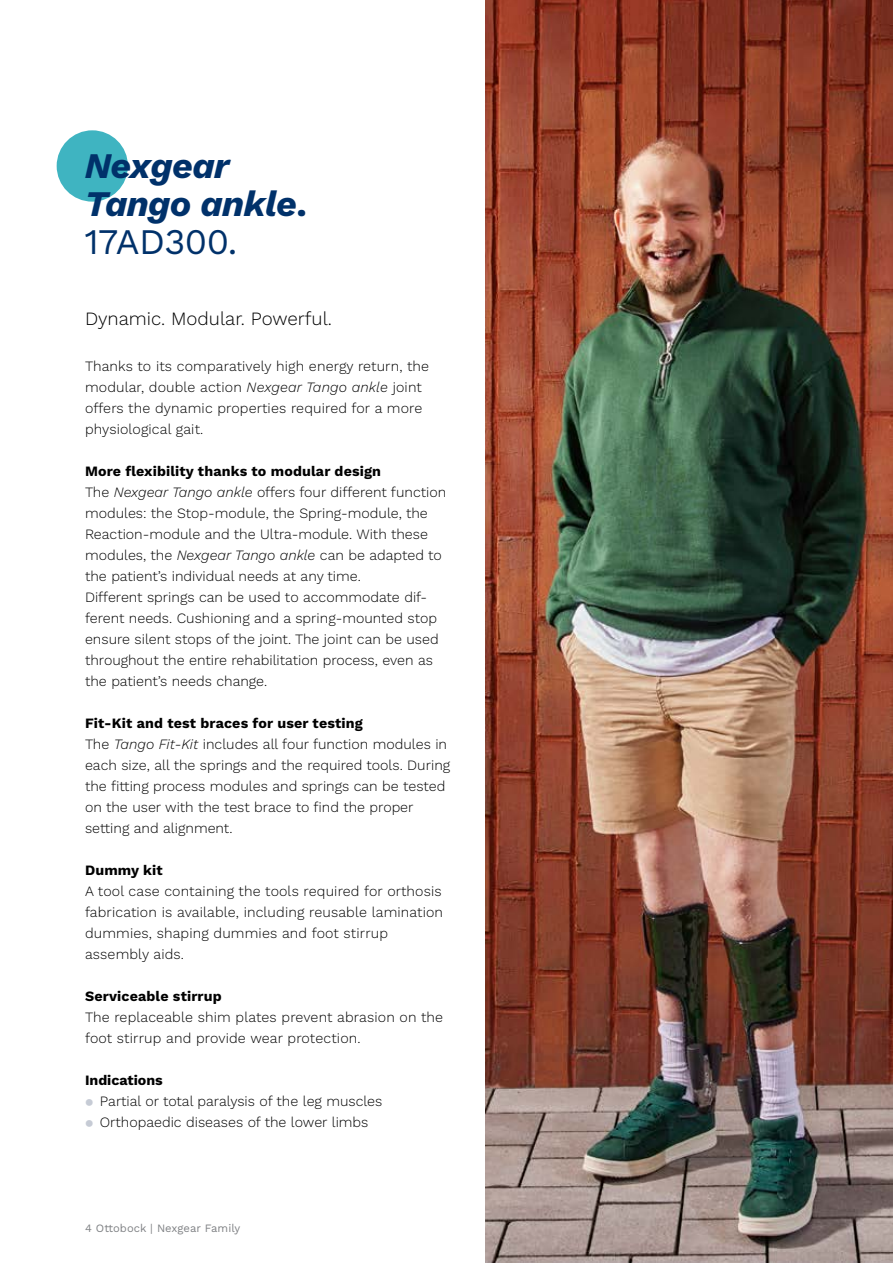
<style>
.page{position:relative;width:893px;height:1263px;background:#fff}
.page>*{position:absolute;margin:0;border:0;box-sizing:border-box;transform-origin:0 0}
.t1{font:italic 700 36px/38.1px "Work Sans";letter-spacing:-.015em;color:#00316a}
.t2{font:300 18.75px "Work Sans";color:#000}
.t3{font:300 14.25px/21px "Work Sans";color:#000}
.t4{font:700 14.25px "Work Sans";letter-spacing:.01em;color:#000}
.t5{font:11.25px "Work Sans";letter-spacing:.005em;color:#808285}
.s1{font-style:normal}
.s2{font-weight:400;font-style:normal}
.s3{font-style:italic}
.s4{font-weight:700}
.s5{color:#c6cbd5}
</style>
<div class="page">
<div style="left:57px;top:130px;width:71px;height:72px;background:#3fb4c1;border-radius:50%"></div>
<img style="left:485px;top:0;width:408px;height:1263px">
<h1 class="t1" style="left:85px;top:145px;width:224px">Nexgear<br>Tango ankle<span class="s1">.<br></span><span class="s2">17AD300.</span></h1>
<h2 class="t2" style="left:85px;top:305px;width:248px">Dynamic. Modular. Powerful.</h2>
<p class="t3" style="left:85px;top:355px;width:346px">Thanks to its comparatively high energy return, the modular, double action <span class="s3">Nexgear Tango ankle</span> joint offers the dynamic properties required for a more physiological gait.</p>
<p class="t3" style="left:85px;top:460px;width:363px"><span class="s4">More flexibility thanks to modular design<br></span>The <span class="s3">Nexgear Tango ankle</span> offers four different function modules: the Stop-module, the Spring-module, the Reaction-module and the Ultra-module. With these modules, the <span class="s3">Nexgear Tango ankle</span> can be adapted to the patient’s individual needs at any time.<br>Different springs can be used to accommodate dif&shy;ferent needs. Cushioning and a spring-mounted stop ensure silent stops of the joint. The joint can be used throughout the entire rehabilitation process, even as the patient’s needs change.</p>
<p class="t3" style="left:85px;top:712px;width:367px"><span class="s4">Fit-Kit and test braces for user testing<br></span>The <span class="s3">Tango Fit-Kit</span> includes all four function modules in each size, all the springs and the required tools. During the fitting process modules and springs can be tested on the user with the test brace to find the proper setting and alignment.</p>
<p class="t4" style="left:85px;top:859px;width:79px">Dummy kit</p>
<p class="t3" style="left:85px;top:880px;width:360px">A tool case containing the tools required for orthosis fabrication is available, including reusable lamination dummies, shaping dummies and foot stirrup assembly aids.</p>
<p class="t4" style="left:85px;top:985px;width:138px">Serviceable stirrup</p>
<p class="t3" style="left:85px;top:1006px;width:360px">The replaceable shim plates prevent abrasion on the foot stirrup and provide wear protection.</p>
<p class="t3" style="left:85px;top:1069px;width:299px"><span class="s4">Indications<br></span><span class="s5">⚫</span> Partial or total paralysis of the leg muscles <span class="s5">⚫</span> Orthopaedic diseases of the lower limbs</p>
<p class="t5" style="left:85px;top:1219px;width:157px">4 Ottobock | Nexgear Family</p>
</div>
